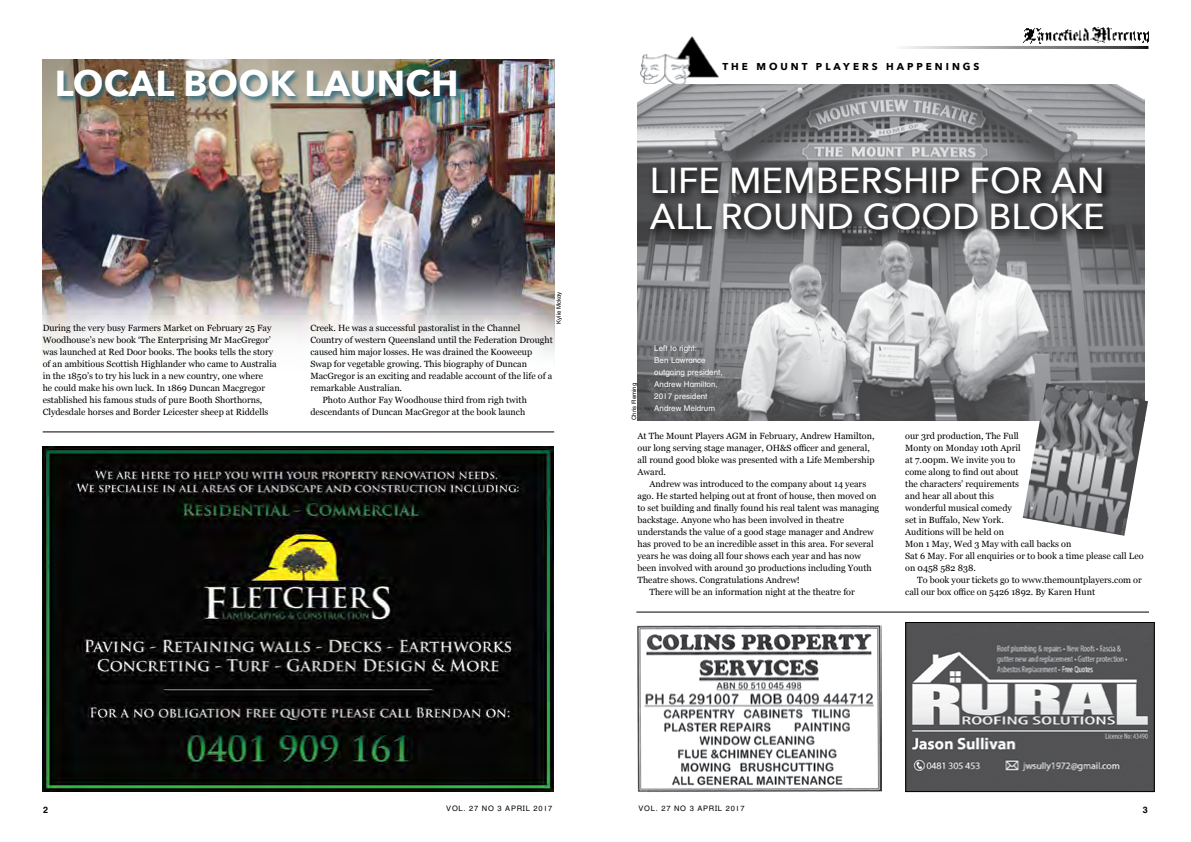
<style>
.page{position:relative;width:1191px;height:842px;background:#fff}
.page>*{position:absolute;margin:0;border:0;box-sizing:border-box;transform-origin:0 0}
.t1{font:500 36px/36px "Avenir Next";color:#fff}
.t2{font:700 36px "Avenir Next";letter-spacing:.01em;color:#fff}
.t3{font:700 10px "Avenir Next";letter-spacing:.3em;color:#000}
.t4{font:9px/12px "Georgia";color:#000}
.t5{font:700 9px "Helvetica Textbook";color:#000}
.t6{font:8px/12px "Helvetica Textbook";color:#fff}
.t7{font:7.5px "Helvetica Textbook";letter-spacing:.1em;color:#000}
.t8{font:6px "Helvetica Textbook";color:#000}
</style>
<div class="page">
<img style="left:640px;top:36px;width:79px;height:48px">
<img style="left:637px;top:84px;width:507px;height:336px">
<img style="left:1022px;top:383px;width:126px;height:153px">
<img style="left:637px;top:625px;width:245px;height:167px">
<img style="left:907px;top:624px;width:245px;height:166px">
<div style="left:905px;top:622px;width:249px;height:170px;border:1px solid #000"></div>
<hr style="left:636px;top:612px;width:513px;height:1px;background:#000">
<svg style="left:646px;top:162px;width:467px;height:78px;background:#474749"></svg>
<img style="left:43px;top:60px;width:511px;height:298px">
<img style="left:43px;top:446px;width:510px;height:346px">
<hr style="left:43px;top:431px;width:511px;height:1px;background:#000">
<div style="left:56px;top:68px;width:407px;height:36px;background:#195f78;opacity:.75"></div>
<img style="left:1024px;top:27px;width:125px;height:20px">
<hr style="left:893px;top:46px;width:255px;height:3px;background:#fff">
<h1 class="t2" style="left:55px;top:61px;width:405px">LOCAL BOOK LAUNCH</h1>
<p class="t8" style="left:555px;top:324px;width:34px;rotate:-90deg">Kylie Mckay</p>
<p class="t4" style="left:43px;top:321px;width:235px">During the very busy Farmers Market on February 25 Fay Woodhouse’s new book ‘The Enterprising Mr MacGregor’ was launched at Red Door books. The books tells the story of an ambitious Scottish Highlander who came to Australia in the 1850’s to try his luck in a new country, one where<br>he could make his own luck. In 1869 Duncan Macgregor established his famous studs of pure Booth Shorthorns, Clydesdale horses and Border Leicester sheep at Riddells</p>
<p class="t4" style="left:310px;top:321px;width:211px">Creek. He was a successful pastoralist in the Channel</p>
<p class="t4" style="left:310px;top:333px;width:244px">Country of western Queensland until the Federation Drought</p>
<p class="t4" style="left:310px;top:345px;width:223px">caused him major losses. He was drained the Kooweeup</p>
<p class="t4" style="left:310px;top:357px;width:218px">Swap for vegetable growing. This biography of Duncan</p>
<p class="t4" style="left:310px;top:369px;width:243px">MacGregor is an exciting and readable account of the life of a</p>
<p class="t4" style="left:310px;top:381px;width:93px">remarkable Australian.</p>
<p class="t4" style="left:322px;top:393px;width:206px">Photo Author Fay Woodhouse third from righ twith</p>
<p class="t4" style="left:310px;top:405px;width:216px">descendants of Duncan MacGregor at the book launch</p>
<p class="t3" style="left:722px;top:61px;width:174px">THE MOUNT PLAYERS HAPP</p>
<p class="t3" style="left:926px;top:61px;width:55px">ENINGS</p>
<h1 class="t1" style="left:650px;top:163px;width:456px">LIFE MEM BERSHIP FOR AN<br>ALL ROUND GOOD BLOKE</h1>
<p class="t8" style="left:630px;top:420px;width:39px;rotate:-90deg">Chris Fleming</p>
<p class="t6" style="left:654px;top:342px;width:70px">Left to right:<br>Ben Lawrance outgoing president,<br>Andrew Hamilton,<br>2017 president<br>Andrew Meldrum</p>
<p class="t4" style="left:637px;top:429px;width:238px">At The Mount Players AGM in February, Andrew Hamilton, our long serving stage manager, OH&amp;S officer and general, all round good bloke was presented with a Life Membership Award.</p>
<p class="t4" style="left:649px;top:477px;width:218px">Andrew was introduced to the company about 14 years</p>
<p class="t4" style="left:637px;top:489px;width:240px">ago. He started helping out at front of house, then moved on</p>
<p class="t4" style="left:637px;top:501px;width:243px">to set building and finally found his real talent was managing</p>
<p class="t4" style="left:637px;top:513px;width:208px">backstage. Anyone who has been involved in theatre</p>
<p class="t4" style="left:637px;top:525px;width:238px">understands the value of a good stage manager and Andrew</p>
<p class="t4" style="left:637px;top:537px;width:238px">has proved to be an incredible asset in this area. For several</p>
<p class="t4" style="left:637px;top:549px;width:225px">years he was doing all four shows each year and has now</p>
<p class="t4" style="left:637px;top:561px;width:236px">been involved with around 30 productions including Youth</p>
<p class="t4" style="left:637px;top:573px;width:164px">Theatre shows. Congratulations Andrew!</p>
<p class="t4" style="left:649px;top:585px;width:207px">There will be an information night at the theatre for</p>
<p class="t4" style="left:905px;top:429px;width:240px">our 3rd production, The Full<br>Monty on Monday 10th April<br>at 7.00pm. We invite you to<br>come along to find out about<br>the characters’ requirements<br>and hear all about this<br>wonderful musical comedy<br>set in Buffalo, New York.<br>Auditions will be held on<br>Mon 1 May, Wed 3 May with call backs on<br>Sat 6 May. For all enquiries or to book a time please call Leo on 0458 582 838.</p>
<p class="t4" style="left:905px;top:573px;width:238px;text-indent:12px">To book your tickets go to www.themountplayers.com or call our box office on 5426 1892. By Karen Hunt</p>
<p class="t5" style="left:43px;top:804px;width:7px">2</p>
<p class="t7" style="left:446px;top:804px;width:108px">VOL. 27 NO 3 april 2017</p>
<p class="t7" style="left:638px;top:804px;width:108px">VOL. 27 NO 3 april 2017</p>
<p class="t5" style="left:1143px;top:804px;width:7px">3</p>
</div>
